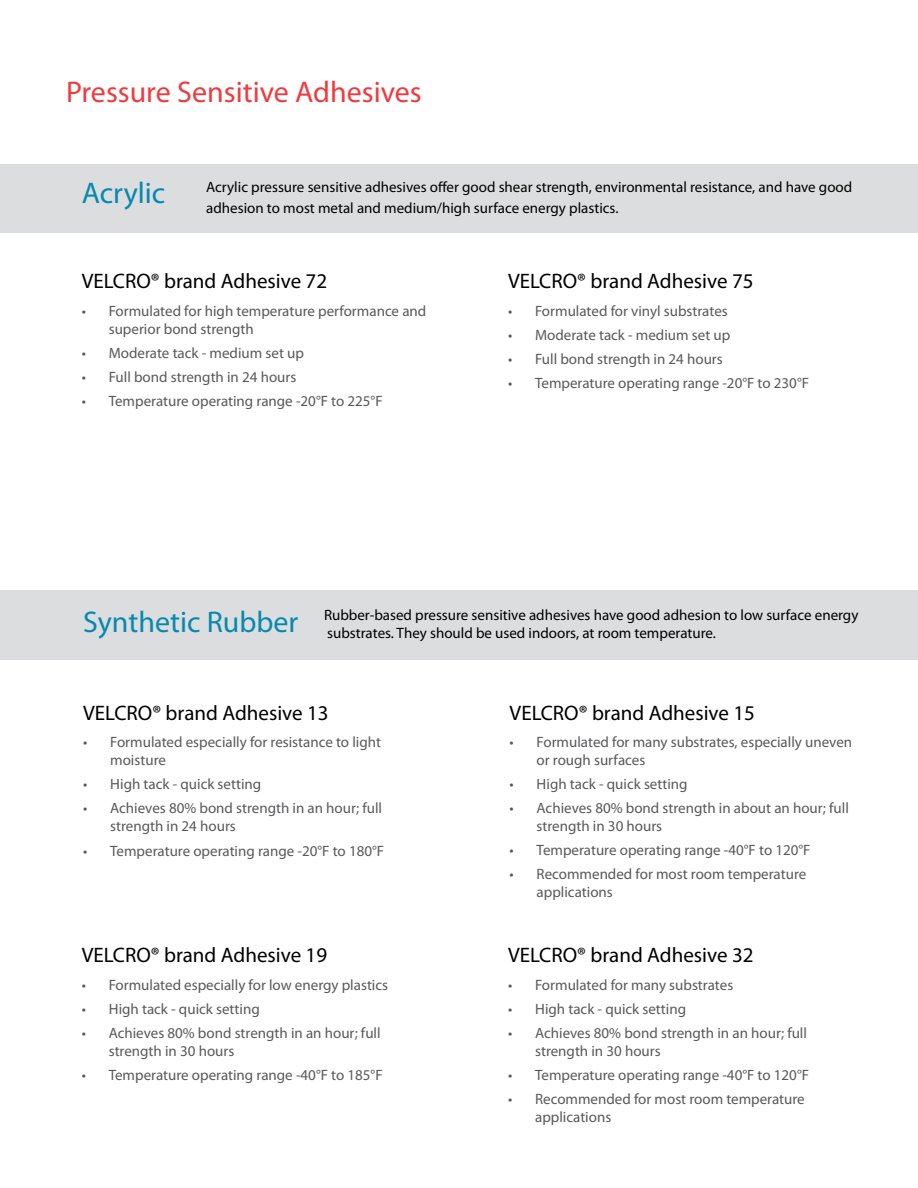
<style>
.page{position:relative;width:918px;height:1188px;background:#fff}
.page>*{position:absolute;margin:0;border:0;box-sizing:border-box;transform-origin:0 0}
.t1{font:30px "Myriad Pro";color:#ef3b3f}
.t2{font:30px "Myriad Pro";color:#0689af}
.t3{font:21px "Myriad Pro";color:#000}
.t4{font:15px/18px "Myriad Pro";color:#58595b}
.t5{font:15px/18px "Myriad Pro";color:#000}
</style>
<div class="page">
<div style="left:0;top:591px;width:918px;height:69px;background:#dcddde"></div>
<div style="left:0;top:164px;width:918px;height:69px;background:#dcddde"></div>
<h1 class="t1" style="left:66px;top:73px;width:357px">Pressure Sensitive Adhesives</h1>
<h1 class="t2" style="left:82px;top:174px;width:85px">Acrylic</h1>
<p class="t5" style="left:206px;top:176px;width:648px;line-height:21px">Acrylic pressure sensitive adhesives offer good shear strength, environmental resistance, and have good adhesion to most metal and medium/high surface energy plastics.</p>
<h2 class="t3" style="left:82px;top:268px;width:247px">VELCRO® brand Adhesive 72</h2>
<p class="t4" style="left:109px;top:302px;width:319px;text-indent:-27px">• Formulated for high temperature performance and superior bond strength</p>
<p class="t4" style="left:82px;top:344px;width:224px">• Moderate tack - medium set up</p>
<p class="t4" style="left:82px;top:368px;width:216px">• Full bond strength in 24 hours</p>
<p class="t4" style="left:82px;top:392px;width:302px">• Temperature operating range -20°F to 225°F</p>
<h2 class="t3" style="left:508px;top:268px;width:247px">VELCRO® brand Adhesive 75</h2>
<p class="t4" style="left:508px;top:302px;width:221px">• Formulated for vinyl substrates</p>
<p class="t4" style="left:508px;top:326px;width:224px">• Moderate tack - medium set up</p>
<p class="t4" style="left:508px;top:350px;width:216px">• Full bond strength in 24 hours</p>
<p class="t4" style="left:508px;top:374px;width:302px">• Temperature operating range -20°F to 230°F</p>
<h1 class="t2" style="left:83px;top:603px;width:217px">Synthetic Rubber</h1>
<p class="t5" style="left:324px;top:606px;width:536px">Rubber-based pressure sensitive adhesives have good adhesion to low surface energy substrates. They should be used indoors, at room temperature.</p>
<h2 class="t3" style="left:83px;top:700px;width:247px">VELCRO® brand Adhesive 13</h2>
<p class="t4" style="left:110px;top:733px;width:272px;text-indent:-27px">• Formulated especially for resistance to light moisture</p>
<p class="t4" style="left:83px;top:775px;width:180px">• High tack - quick setting</p>
<p class="t4" style="left:110px;top:799px;width:273px;text-indent:-27px">• Achieves 80% bond strength in an hour; full strength in 24 hours</p>
<p class="t4" style="left:83px;top:842px;width:302px">• Temperature operating range -20°F to 180°F</p>
<h2 class="t3" style="left:82px;top:942px;width:247px">VELCRO® brand Adhesive 19</h2>
<p class="t4" style="left:82px;top:976px;width:308px">• Formulated especially for low energy plastics</p>
<p class="t4" style="left:82px;top:1000px;width:180px">• High tack - quick setting</p>
<p class="t4" style="left:109px;top:1024px;width:273px;text-indent:-27px">• Achieves 80% bond strength in an hour; full strength in 30 hours</p>
<p class="t4" style="left:82px;top:1066px;width:302px">• Temperature operating range -40°F to 185°F</p>
<h2 class="t3" style="left:510px;top:700px;width:247px">VELCRO® brand Adhesive 15</h2>
<p class="t4" style="left:537px;top:733px;width:317px;text-indent:-27px">• Formulated for many substrates, especially uneven or rough surfaces</p>
<p class="t4" style="left:510px;top:775px;width:180px">• High tack - quick setting</p>
<p class="t4" style="left:537px;top:799px;width:314px;text-indent:-27px">• Achieves 80% bond strength in about an hour; full strength in 30 hours</p>
<p class="t4" style="left:510px;top:841px;width:302px">• Temperature operating range -40°F to 120°F</p>
<p class="t4" style="left:537px;top:865px;width:271px;text-indent:-27px">• Recommended for most room temperature applications</p>
<h2 class="t3" style="left:508px;top:942px;width:247px">VELCRO® brand Adhesive 32</h2>
<p class="t4" style="left:508px;top:976px;width:227px">• Formulated for many substrates</p>
<p class="t4" style="left:508px;top:1000px;width:180px">• High tack - quick setting</p>
<p class="t4" style="left:535px;top:1024px;width:273px;text-indent:-27px">• Achieves 80% bond strength in an hour; full strength in 30 hours</p>
<p class="t4" style="left:508px;top:1066px;width:302px">• Temperature operating range -40°F to 120°F</p>
<p class="t4" style="left:535px;top:1090px;width:271px;text-indent:-27px">• Recommended for most room temperature applications</p>
</div>
